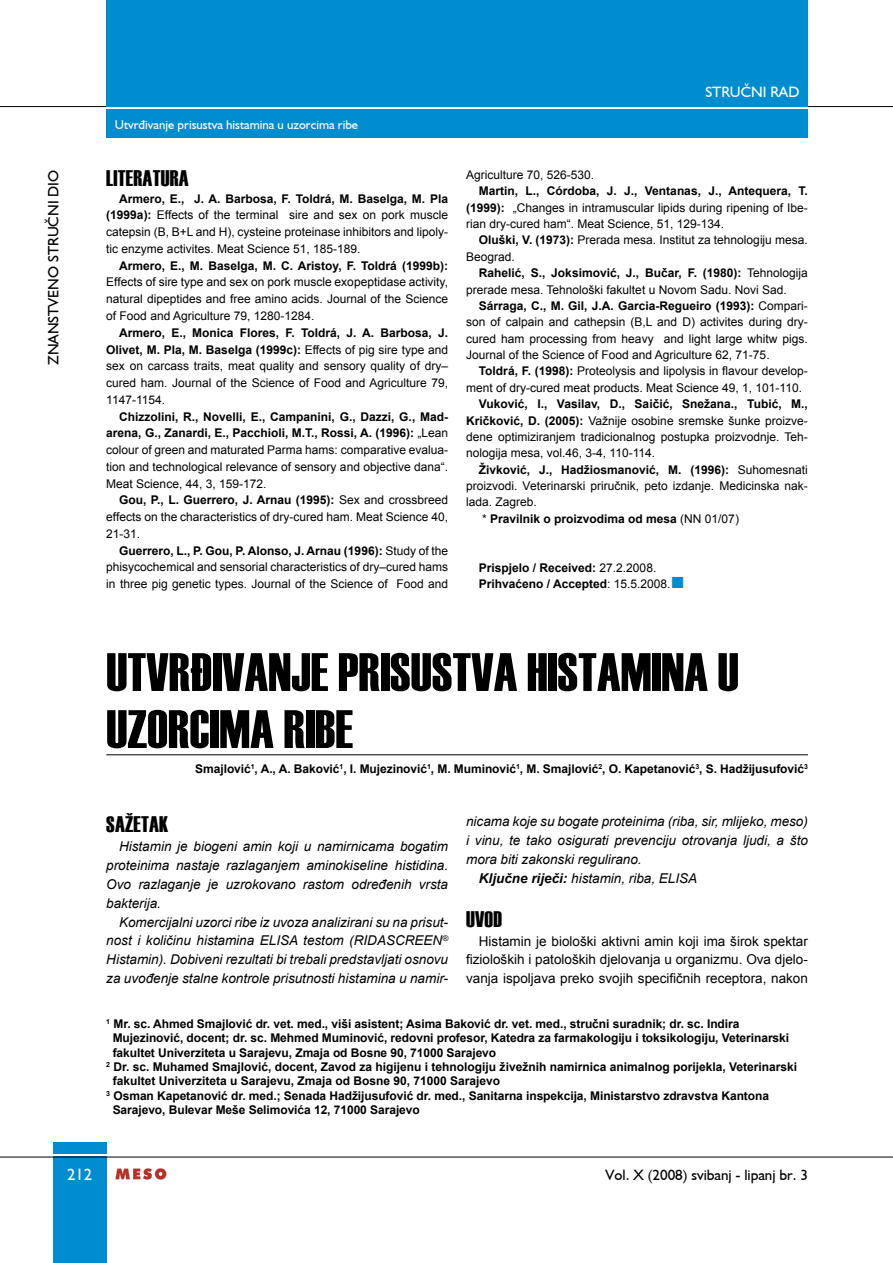
<style>
.page{position:relative;width:893px;height:1263px;background:#fff}
.page>*{position:absolute;margin:0;border:0;box-sizing:border-box;transform-origin:0 0}
.t1{font:54px/57px "Haettenschweiler";color:#000}
.t2{font:22.5px "Haettenschweiler";letter-spacing:.01em;color:#000}
.t3{font:16.5px "Humanist 521 BT";color:#fff}
.t4{font:15px "Humanist 521 BT";color:#000}
.t5{font:15px "Humanist 521 BT";color:#fff}
.t6{font:italic 13.5px/18.9px "Arial";color:#000;text-align:justify}
.t7{font:13.5px/18.9px "Arial";color:#000;text-align:justify}
.t8{font:12.75px "Humanist 521 BT";color:#fff}
.t9{font:12px/16.8px "Arial";color:#000;text-align:justify}
.t10{font:700 12px/16.4px "Arial";letter-spacing:-.005em;color:#000}
.s1{font-weight:700}
.s2{font-weight:400}
.s3{font-weight:400;font-size:24px;color:#008dd0}
</style>
<div class="page">
<svg style="left:115px;top:1168px;width:51px;height:11px"></svg>
<div style="left:53px;top:1157px;width:53px;height:106px;background:#008dd0"></div>
<hr style="left:0;top:1157px;width:893px;height:1px;background:#000">
<div style="left:53px;top:1143px;width:53px;height:11px;background:#008dd0"></div>
<hr style="left:0;top:106px;width:893px;height:1px;background:#000">
<div style="left:106px;top:0;width:702px;height:107px;background:#008dd0"></div>
<div style="left:106px;top:110px;width:702px;height:28px;background:#008dd0"></div>
<hr style="left:106px;top:754px;width:702px;height:1px;background:#000">
<p class="t4" style="left:44px;top:365px;width:196px;rotate:-90deg">ZNANSTVENO STRUČNI DIO</p>
<p class="t8" style="left:115px;top:116px;width:245px">Utvrđivanje prisustva histamina u uzorcima ribe</p>
<h2 class="t2" style="left:106px;top:163px;width:84px">LITERATURA</h2>
<p class="t9" style="left:106px;top:190px;width:343px;text-indent:13px"><span class="s1">Armero, E., J. A. Barbosa, F. Toldrá, M. Baselga, M. Pla (1999a):</span> Effects of the terminal sire and sex on pork muscle catepsin (B, B+L and H), cysteine proteinase inhibitors and lipoly&shy;tic enzyme activites. Meat Science 51, 185-189.</p>
<p class="t10" style="left:119px;top:258px;width:330px">Armero, E., M. Baselga, M. C. Aristoy, F. Toldrá (1999b):</p>
<p class="t9" style="left:106px;top:274px;width:343px">Effects of sire type and sex on pork muscle exopeptidase activity, natural dipeptides and free amino acids. Journal of the Science of Food and Agriculture 79, 1280-1284.</p>
<p class="t9" style="left:106px;top:324px;width:343px;text-indent:13px"><span class="s1">Armero, E., Monica Flores, F. Toldrá, J. A. Barbosa, J.<br>Olivet, M. Pla, M. Baselga (1999c):</span> Effects of pig sire type and sex on carcass traits, meat quality and sensory quality of dry– cured ham. Journal of the Science of Food and Agriculture 79, 1147-1154.</p>
<p class="t9" style="left:106px;top:408px;width:343px;text-indent:13px"><span class="s1">Chizzolini, R., Novelli, E., Campanini, G., Dazzi, G., Mad&shy;arena, G., Zanardi, E., Pacchioli, M.T., Rossi, A. (1996):</span> „Lean colour of green and maturated Parma hams: comparative evalua&shy;tion and technological relevance of sensory and objective dana“.<br>Meat Science, 44, 3, 159-172.</p>
<p class="t9" style="left:106px;top:492px;width:343px;text-indent:13px"><span class="s1">Gou, P., L. Guerrero, J. Arnau (1995):</span> Sex and crossbreed effects on the characteristics of dry-cured ham. Meat Science 40, 21-31.</p>
<p class="t9" style="left:106px;top:542px;width:343px;text-indent:13px"><span class="s1">Guerrero, L., P. Gou, P. Alonso, J. Arnau (1996):</span> Study of the phisycochemical and sensorial characteristics of dry–cured hams in three pig genetic types. Journal of the Science of Food and</p>
<p class="t5" style="left:705px;top:83px;width:96px">STRUČNI RAD</p>
<p class="t9" style="left:466px;top:166px;width:130px">Agriculture 70, 526-530.</p>
<p class="t9" style="left:466px;top:183px;width:343px;line-height:16.4px;text-indent:13px"><span class="s1">Martin, L., Córdoba, J. J., Ventanas, J., Antequera, T. (1999):</span> „Changes in intramuscular lipids during ripening of Ibe&shy;rian dry-cured ham“. Meat Science, 51, 129-134.</p>
<p class="t9" style="left:466px;top:232px;width:343px;line-height:16.4px;text-indent:13px"><span class="s1">Oluški, V. (1973):</span> Prerada mesa. Institut za tehnologiju mesa.<br>Beograd.</p>
<p class="t9" style="left:466px;top:265px;width:343px;line-height:16.4px;text-indent:13px"><span class="s1">Rahelić, S., Joksimović, J., Bučar, F. (1980):</span> Tehnologija prerade mesa. Tehnološki fakultet u Novom Sadu. Novi Sad.</p>
<p class="t9" style="left:466px;top:298px;width:343px;line-height:16.4px;text-indent:13px"><span class="s1">Sárraga, C., M. Gil, J.A. Garcia-Regueiro (1993):</span> Compari&shy;son of calpain and cathepsin (B,L and D) activites during dry&shy;cured ham processing from heavy and light large whitw pigs.<br>Journal of the Science of Food and Agriculture 62, 71-75.</p>
<p class="t9" style="left:466px;top:363px;width:343px;line-height:16.4px;text-indent:13px"><span class="s1">Toldrá, F. (1998):</span> Proteolysis and lipolysis in flavour develop&shy;ment of dry-cured meat products. Meat Science 49, 1, 101-110.</p>
<p class="t9" style="left:466px;top:396px;width:343px;line-height:16.4px;text-indent:13px"><span class="s1">Vuković, I., Vasilav, D., Saičić, Snežana., Tubić, M., Kričković, D. (2005):</span> Važnije osobine sremske šunke proizve&shy;dene optimiziranjem tradicionalnog postupka proizvodnje. Teh&shy;nologija mesa, vol.46, 3-4, 110-114.</p>
<p class="t10" style="left:479px;top:462px;width:331px">Živković, J., Hadžiosmanović, M. (1996): <span class="s2">Suhomesnati</span></p>
<p class="t9" style="left:466px;top:478px;width:343px">proizvodi. Veterinarski priručnik, peto izdanje. Medicinska nak-</p>
<p class="t9" style="left:466px;top:494px;width:72px">lada. Zagreb.</p>
<p class="t10" style="left:482px;top:511px;width:258px"><span class="s2">*</span> Pravilnik o proizvodima od mesa <span class="s2">(NN 01/07)</span></p>
<p class="t10" style="left:479px;top:560px;width:208px">Prispjelo / Received: <span class="s2">27.2.2008.<br></span>Prihvaćeno / Accepted<span class="s2">: 15.5.2008.</span><span class="s3">■</span></p>
<h1 class="t1" style="left:106px;top:644px;width:634px">UTVRĐIVANJE PRISUSTVA HISTAMINA U<br>UZORCIMA RIBE</h1>
<p class="t10" style="left:195px;top:761px;width:614px">Smajlović<sup>1</sup>, A., A. Baković<sup>1</sup>, I. Mujezinović<sup>1</sup>, M. Muminović<sup>1</sup>, M. Smajlović<sup>2</sup>, O. Kapetanović<sup>3</sup>, S. Hadžijusufović<sup>3</sup></p>
<h2 class="t2" style="left:106px;top:809px;width:64px">SAŽETAK</h2>
<p class="t6" style="left:106px;top:837px;width:343px;text-indent:13px">Histamin je biogeni amin koji u namirnicama bogatim proteinima nastaje razlaganjem aminokiseline histidina.<br>Ovo razlaganje je uzrokovano rastom određenih vrsta bakterija.</p>
<p class="t6" style="left:106px;top:912px;width:343px;text-indent:13px">Komercijalni uzorci ribe iz uvoza analizirani su na prisut&shy;nost i količinu histamina ELISA testom (RIDASCREEN<sup>® </sup>Histamin). Dobiveni rezultati bi trebali predstavljati osnovu za uvođenje stalne kontrole prisutnosti histamina u namir-</p>
<p class="t6" style="left:466px;top:812px;width:343px">nicama koje su bogate proteinima (riba, sir, mlijeko, meso)</p>
<p class="t6" style="left:466px;top:831px;width:343px">i vinu, te tako osigurati prevenciju otrovanja ljudi, a što</p>
<p class="t6" style="left:466px;top:850px;width:177px">mora biti zakonski regulirano.</p>
<p class="t6" style="left:479px;top:869px;width:220px"><span class="s1">Ključne riječi:</span> histamin, riba, ELISA</p>
<h2 class="t2" style="left:466px;top:903px;width:37px">UVOD</h2>
<p class="t7" style="left:466px;top:931px;width:343px;text-indent:13px">Histamin je biološki aktivni amin koji ima širok spektar fizioloških i patoloških djelovanja u organizmu. Ova djelo&shy;vanja ispoljava preko svojih specifičnih receptora, nakon</p>
<p class="t10" style="left:106px;top:1016px;width:635px"><sup>1</sup> Mr. sc. Ahmed Smajlović dr. vet. med., viši asistent; Asima Baković dr. vet. med., stručni suradnik; dr. sc. Indira</p>
<p class="t10" style="left:113px;top:1030px;width:678px">Mujezinović, docent; dr. sc. Mehmed Muminović, redovni profesor, Katedra za farmakologiju i toksikologiju, Veterinarski</p>
<p class="t10" style="left:113px;top:1044px;width:385px">fakultet Univerziteta u Sarajevu, Zmaja od Bosne 90, 71000 Sarajevo</p>
<p class="t10" style="left:106px;top:1059px;width:692px"><sup>2</sup> Dr. sc. Muhamed Smajlović, docent, Zavod za higijenu i tehnologiju živežnih namirnica animalnog porijekla, Veterinarski</p>
<p class="t10" style="left:113px;top:1073px;width:389px">fakultet Univerziteta u Sarajevu, Zmaja od Bosne 90, 71000 Sarajevo</p>
<p class="t10" style="left:106px;top:1088px;width:664px"><sup>3</sup> Osman Kapetanović dr. med.; Senada Hadžijusufović dr. med., Sanitarna inspekcija, Ministarstvo zdravstva Kantona</p>
<p class="t10" style="left:113px;top:1102px;width:309px">Sarajevo, Bulevar Meše Selimovića 12, 71000 Sarajevo</p>
<h3 class="t3" style="left:67px;top:1164px;width:26px">212</h3>
<p class="t4" style="left:606px;top:1165px;width:204px">Vol. X (2008) svibanj - lipanj br. 3</p>
</div>
